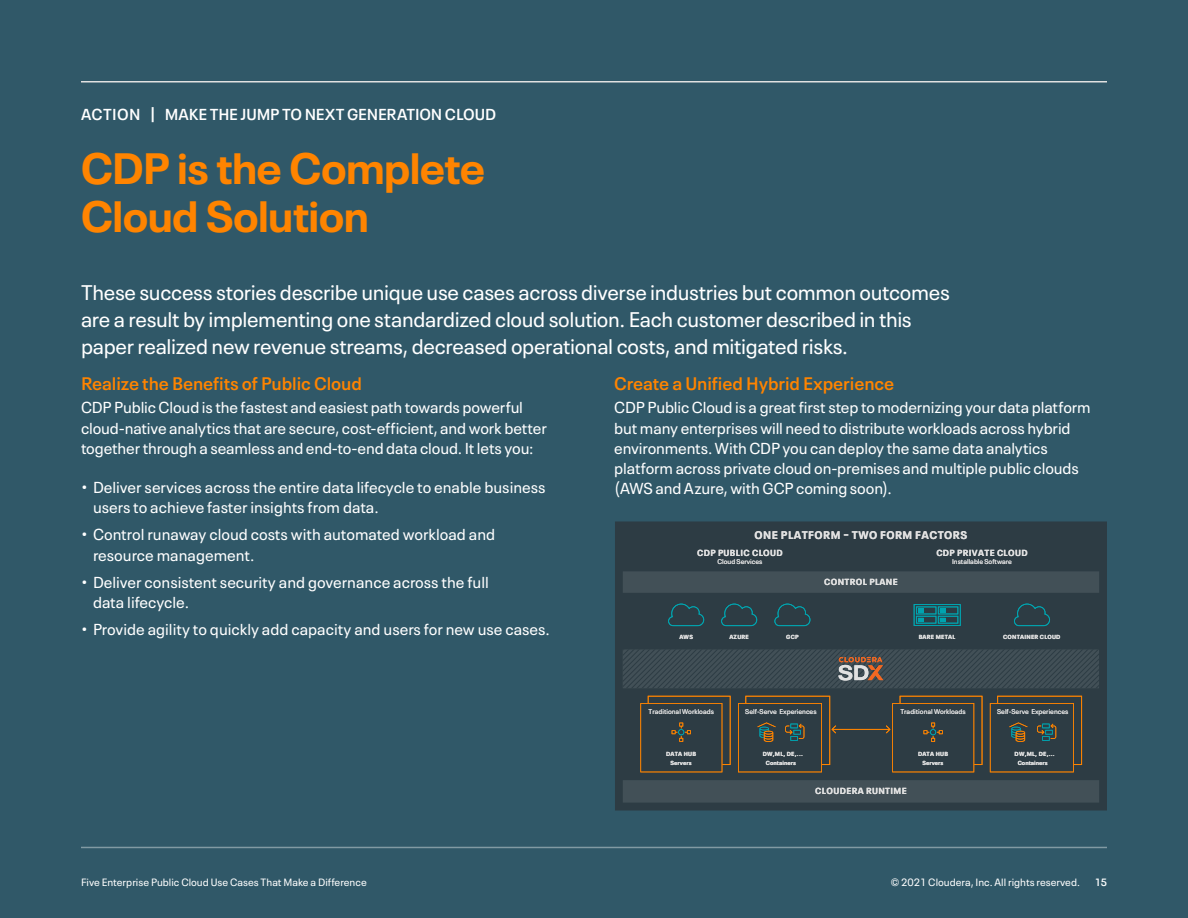
<style>
.page{position:relative;width:1188px;height:918px;background:#305868}
.page>*{position:absolute;margin:0;border:0;box-sizing:border-box;transform-origin:0 0}
.t1{font:700 43.5px/48px "Neue Plak";color:#ff8400}
.t2{font:21px/27px "Neue Plak Text";letter-spacing:-.015em;color:#fff}
.t3{font:600 18px "Neue Plak Text";letter-spacing:-.005em;color:#ff8400}
.t4{font:15.75px/20.2px "Neue Plak Text";letter-spacing:-.01em;color:#fff}
.t5{font:600 15.75px "Neue Plak Text";letter-spacing:-.005em;color:#fff}
.t6{font:700 10.95px "Neue Plak Text";letter-spacing:.04em;color:#e1e1e1}
.t7{font:10.5px "Neue Plak Text";color:#fff}
.t8{font:600 10.5px "Neue Plak Text";color:#fff}
.t9{font:700 8.85px "Neue Plak Text";letter-spacing:.04em;color:#e1e1e1}
.t10{font:6.9px "Neue Plak Text";color:#e1e1e1}
.t11{font:700 5.85px "Neue Plak Text";letter-spacing:.04em;color:#e1e1e1}
.t12{font:700 5.85px/8.2px "Neue Plak Text";color:#e1e1e1;text-align:center}
</style>
<div class="page">
<hr style="left:81px;top:81px;width:1026px;height:1px;background:#e1e1e1">
<hr style="left:81px;top:847px;width:1026px;height:1px;background:#fff">
<div style="left:615px;top:521px;width:492px;height:290px;background:#2d3c44"></div>
<div style="left:623px;top:571px;width:476px;height:22px;background:#425057"></div>
<div style="left:623px;top:780px;width:476px;height:23px;background:#425057"></div>
<svg style="left:640px;top:695px;width:91px;height:77px;background:#3d413e"></svg>
<svg style="left:738px;top:695px;width:245px;height:77px;background:#3a4140"></svg>
<svg style="left:990px;top:695px;width:92px;height:77px;background:#3d4340"></svg>
<svg style="left:1014px;top:603px;width:36px;height:23px"></svg>
<svg style="left:774px;top:603px;width:37px;height:23px"></svg>
<svg style="left:721px;top:603px;width:36px;height:23px"></svg>
<svg style="left:668px;top:603px;width:36px;height:23px"></svg>
<svg style="left:914px;top:604px;width:47px;height:22px"></svg>
<svg style="left:623px;top:649px;width:476px;height:39px;background:#404c53"></svg>
<p class="t5" style="left:81px;top:102px;width:417px">ACTION | MAKE THE JUMP TO NEXT GENERATION CLOUD</p>
<h1 class="t1" style="left:81px;top:140px;width:405px">CDP is the Complete<br>Cloud Solution</h1>
<p class="t2" style="left:81px;top:277px;width:870px">These success stories describe unique use cases across diverse industries but common outcomes are a result by implementing one standardized cloud solution. Each customer described in this paper realized new revenue streams, decreased operational costs, and mitigated risks.</p>
<p class="t3" style="left:81px;top:369px;width:283px">Realize the Benefits of Public Cloud</p>
<p class="t4" style="left:81px;top:396px;width:467px">CDP Public Cloud is the fastest and easiest path towards powerful cloud-native analytics that are secure, cost-efficient, and work better together through a seamless and end-to-end data cloud. It lets you:</p>
<p class="t4" style="left:93px;top:476px;width:454px;text-indent:-12px">• Deliver services across the entire data lifecycle to enable business users to achieve faster insights from data.</p>
<p class="t4" style="left:93px;top:523px;width:404px;text-indent:-12px">• Control runaway cloud costs with automated workload and resource management.</p>
<p class="t4" style="left:93px;top:570px;width:397px;text-indent:-12px">• Deliver consistent security and governance across the full data lifecycle.</p>
<p class="t4" style="left:81px;top:618px;width:470px">• Provide agility to quickly add capacity and users for new use cases.</p>
<p class="t3" style="left:614px;top:369px;width:282px">Create a Unified Hybrid Experience</p>
<p class="t4" style="left:614px;top:396px;width:478px">CDP Public Cloud is a great first step to modernizing your data platform but many enterprises will need to distribute workloads across hybrid environments. With CDP you can deploy the same data analytics platform across private cloud on-premises and multiple public clouds (AWS and Azure, with GCP coming soon).</p>
<p class="t6" style="left:755px;top:526px;width:214px">ONE PLATFORM – TWO FORM FACTORS</p>
<p class="t10" style="left:717px;top:556px;width:46px">Cloud Services</p>
<p class="t9" style="left:697px;top:545px;width:87px">CDP PUBLIC CLOUD</p>
<p class="t9" style="left:936px;top:545px;width:93px">CDP PRIVATE CLOUD</p>
<p class="t10" style="left:952px;top:556px;width:61px">Installable Software</p>
<p class="t9" style="left:824px;top:575px;width:75px">CONTROL PLANE</p>
<p class="t11" style="left:679px;top:632px;width:15px">AWS</p>
<p class="t11" style="left:729px;top:632px;width:21px">AZURE</p>
<p class="t11" style="left:786px;top:632px;width:14px">GCP</p>
<p class="t11" style="left:919px;top:632px;width:38px">BARE METAL</p>
<p class="t11" style="left:1003px;top:632px;width:59px">CONTAINER CLOUD</p>
<p class="t10" style="left:649px;top:706px;width:67px">Traditional Workloads</p>
<p class="t10" style="left:745px;top:706px;width:73px">Self-Serve Experiences</p>
<p class="t12" style="left:666px;top:749px;width:31px">DATA HUB<br>Servers</p>
<p class="t12" style="left:766px;top:758px;width:32px">Containers</p>
<p class="t11" style="left:763px;top:749px;width:42px">DW,ML, DE,...</p>
<p class="t10" style="left:900px;top:706px;width:67px">Traditional Workloads</p>
<p class="t10" style="left:997px;top:706px;width:73px">Self-Serve Experiences</p>
<p class="t12" style="left:918px;top:749px;width:31px">DATA HUB<br>Servers</p>
<p class="t12" style="left:1018px;top:758px;width:32px">Containers</p>
<p class="t11" style="left:1015px;top:749px;width:42px">DW,ML, DE,...</p>
<p class="t9" style="left:815px;top:783px;width:93px">CLOUDERA RUNTIME</p>
<p class="t7" style="left:81px;top:874px;width:287px">Five Enterprise Public Cloud Use Cases That Make a Difference</p>
<p class="t7" style="left:891px;top:874px;width:191px">© 2021 Cloudera, Inc. All rights reserved.</p>
<p class="t8" style="left:1095px;top:874px;width:14px">15</p>
</div>
